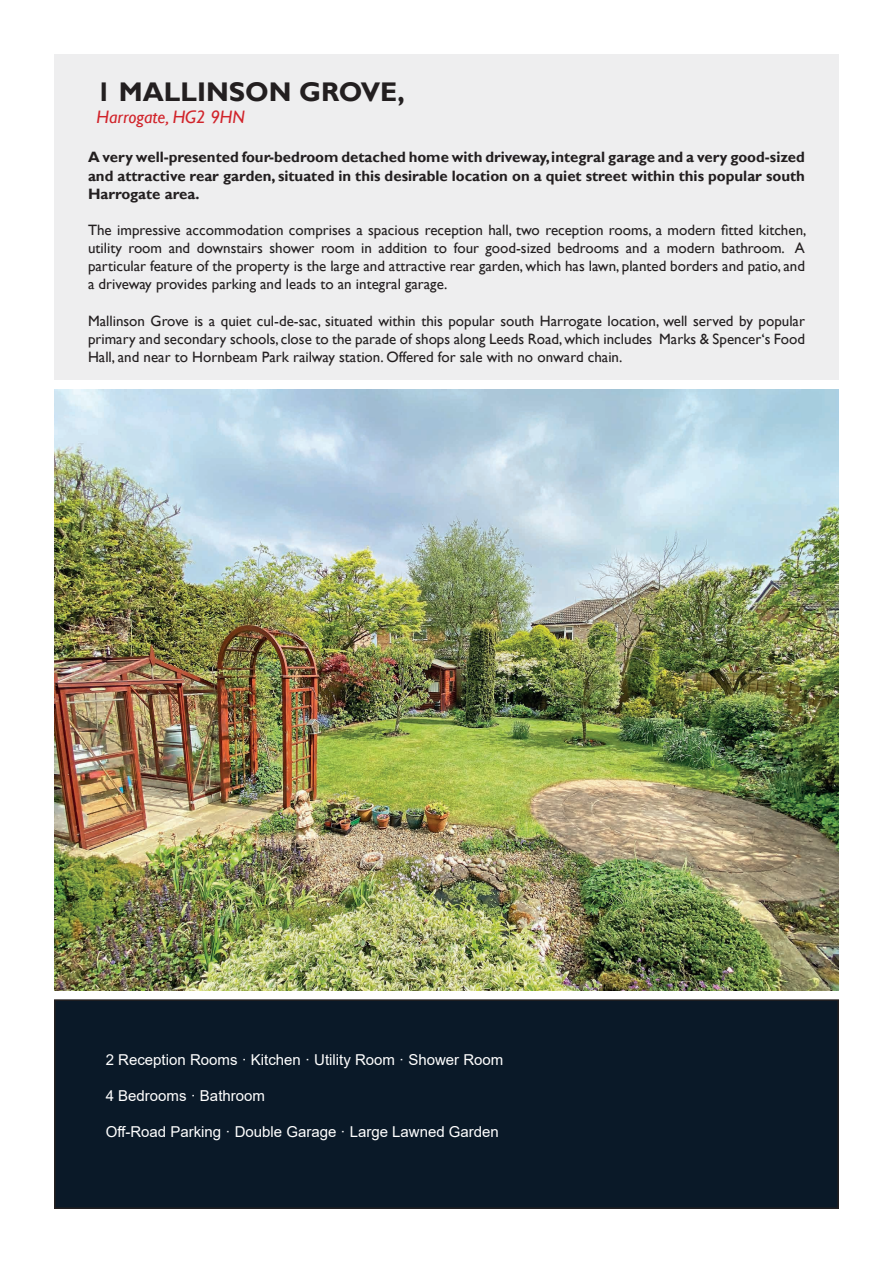
<style>
.page{position:relative;width:893px;height:1263px;background:#fff}
.page>*{position:absolute;margin:0;border:0;box-sizing:border-box;transform-origin:0 0}
.t1{font:700 27px "Gill Sans";color:#231f20}
.t2{font:italic 18px "Gill Sans";color:#d1232a}
.t3{font:15px/18.1px "Gill Sans";color:#231f20;text-align:justify}
.t4{font:700 15px/18.1px "Gill Sans";color:#231f20;text-align:justify}
.t5{font:15px "Arial";color:#fff}
</style>
<div class="page">
<div style="left:55px;top:1000px;width:783px;height:208px;background:#0a1928"></div>
<div style="left:54px;top:999px;width:785px;height:210px;border:2px solid #231f20"></div>
<div style="left:54px;top:54px;width:785px;height:326px;background:#eeeeef"></div>
<img style="left:54px;top:390px;width:785px;height:601px">
<h1 class="t1" style="left:97px;top:75px;width:310px">1 MALLINSON GROVE,</h1>
<p class="t2" style="left:97px;top:106px;width:150px">Harrogate, HG2 9HN</p>
<p class="t4" style="left:88px;top:149px;width:718px">A very well-presented four-bedroom detached home with driveway, integral garage and a very good-sized and attractive rear garden, situated in this desirable location on a quiet street within this popular south Harrogate area.</p>
<p class="t3" style="left:88px;top:221px;width:720px">The impressive accommodation comprises a spacious reception hall, two reception rooms, a modern fitted kitchen, utility room and downstairs shower room in addition to four good-sized bedrooms and a modern bathroom. A particular feature of the property is the large and attractive rear garden, which has lawn, planted borders and patio, and a driveway provides parking and leads to an integral garage.</p>
<p class="t3" style="left:88px;top:312px;width:718px">Mallinson Grove is a quiet cul-de-sac, situated within this popular south Harrogate location, well served by popular primary and secondary schools, close to the parade of shops along Leeds Road, which includes Marks &amp; Spencer‘s Food Hall, and near to Hornbeam Park railway station. Offered for sale with no onward chain.</p>
<p class="t5" style="left:106px;top:1049px;width:399px">2 Reception Rooms · Kitchen · Utility Room · Shower Room</p>
<p class="t5" style="left:106px;top:1085px;width:161px">4 Bedrooms · Bathroom</p>
<p class="t5" style="left:106px;top:1121px;width:395px">Off-Road Parking · Double Garage · Large Lawned Garden</p>
</div>
